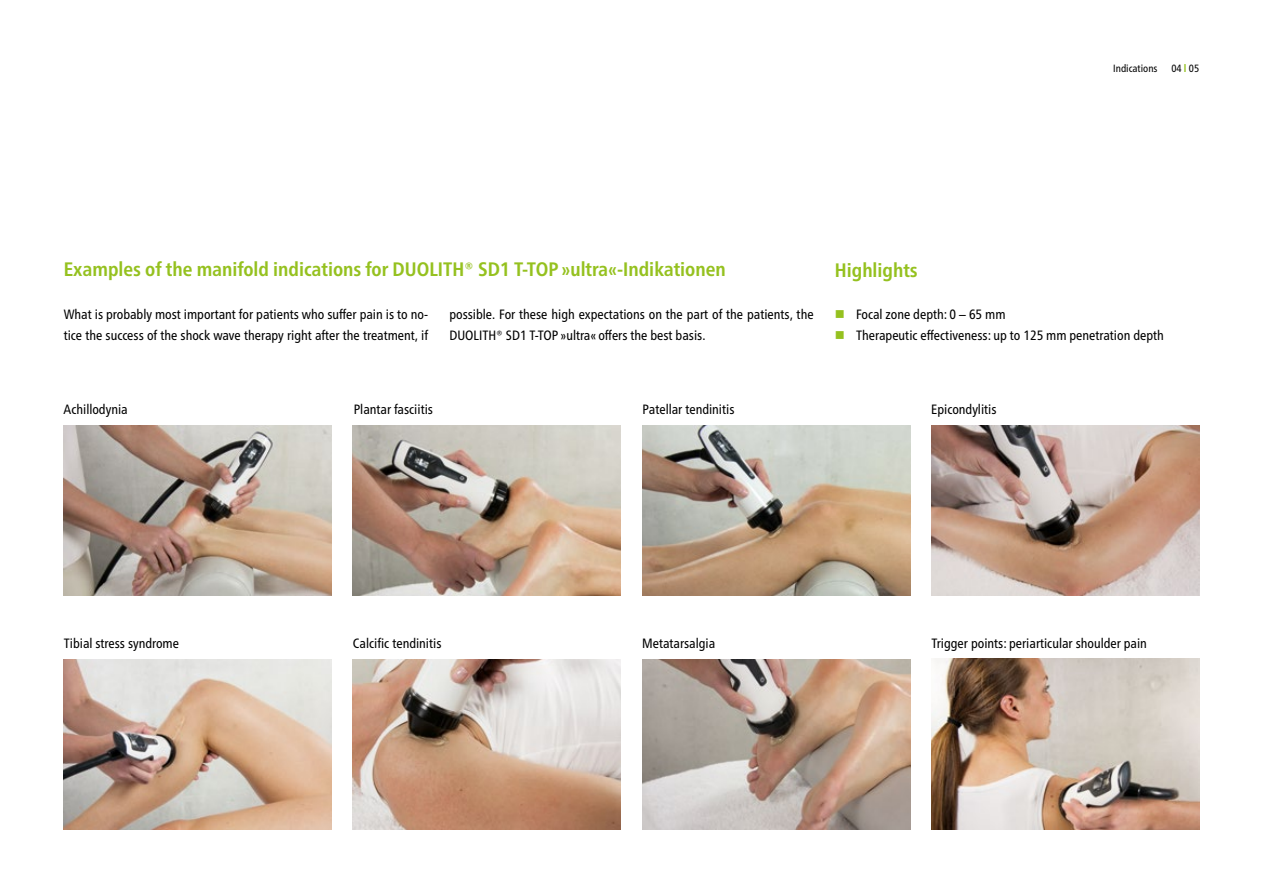
<style>
.page{position:relative;width:1263px;height:893px;background:#fff}
.page>*{position:absolute;margin:0;border:0;box-sizing:border-box;transform-origin:0 0}
.t1{font:700 condensed 19.5px "Frutiger Neue LT Pro";color:#95c11f}
.t2{font:condensed 13.5px/21.3px "Frutiger Neue LT Pro";color:#000}
.t3{font:condensed 10.5px "Frutiger Neue LT Pro";color:#000}
.s1{font-weight:700;color:#95c11f}
.s2{color:#95c11f}
</style>
<div class="page">
<img style="left:64px;top:426px;width:267px;height:169px">
<img style="left:353px;top:425px;width:268px;height:170px">
<img style="left:64px;top:659px;width:268px;height:170px">
<img style="left:642px;top:425px;width:268px;height:170px">
<img style="left:353px;top:659px;width:268px;height:170px">
<img style="left:931px;top:659px;width:268px;height:170px">
<img style="left:642px;top:659px;width:268px;height:170px">
<img style="left:931px;top:425px;width:268px;height:170px">
<p class="t3" style="left:1113px;top:62px;width:46px">Indications</p>
<p class="t3" style="left:1171px;top:62px;width:29px">04 <span class="s1">l</span> 05</p>
<h1 class="t1" style="left:64px;top:258px;width:663px">Examples of the manifold indications for DUOLITH® SD1 T-TOP »ultra«-Indikationen</h1>
<h1 class="t1" style="left:835px;top:258px;width:84px">Highlights</h1>
<p class="t2" style="left:64px;top:303px;width:366px">What is probably most important for patients who suffer pain is to no&shy;tice the success of the shock wave therapy right after the treatment, if</p>
<p class="t2" style="left:449px;top:303px;width:366px">possible. For these high expectations on the part of the patients, the<br>DUOLITH® SD1 T-TOP »ultra« offers the best basis.</p>
<p class="t2" style="left:835px;top:303px;width:172px"><span class="s2">■</span> Focal zone depth: 0 – 65 mm</p>
<p class="t2" style="left:835px;top:325px;width:330px"><span class="s2">■</span> Therapeutic effectiveness: up to 125 mm penetration depth</p>
<p class="t2" style="left:64px;top:399px;width:66px">Achillodynia</p>
<p class="t2" style="left:354px;top:399px;width:81px">Plantar fasciitis</p>
<p class="t2" style="left:642px;top:399px;width:93px">Patellar tendinitis</p>
<p class="t2" style="left:931px;top:399px;width:67px">Epicondylitis</p>
<p class="t2" style="left:64px;top:633px;width:117px">Tibial stress syndrome</p>
<p class="t2" style="left:353px;top:633px;width:90px">Calcific tendinitis</p>
<p class="t2" style="left:642px;top:633px;width:75px">Metatarsalgia</p>
<p class="t2" style="left:931px;top:633px;width:217px">Trigger points: periarticular shoulder pain</p>
</div>
